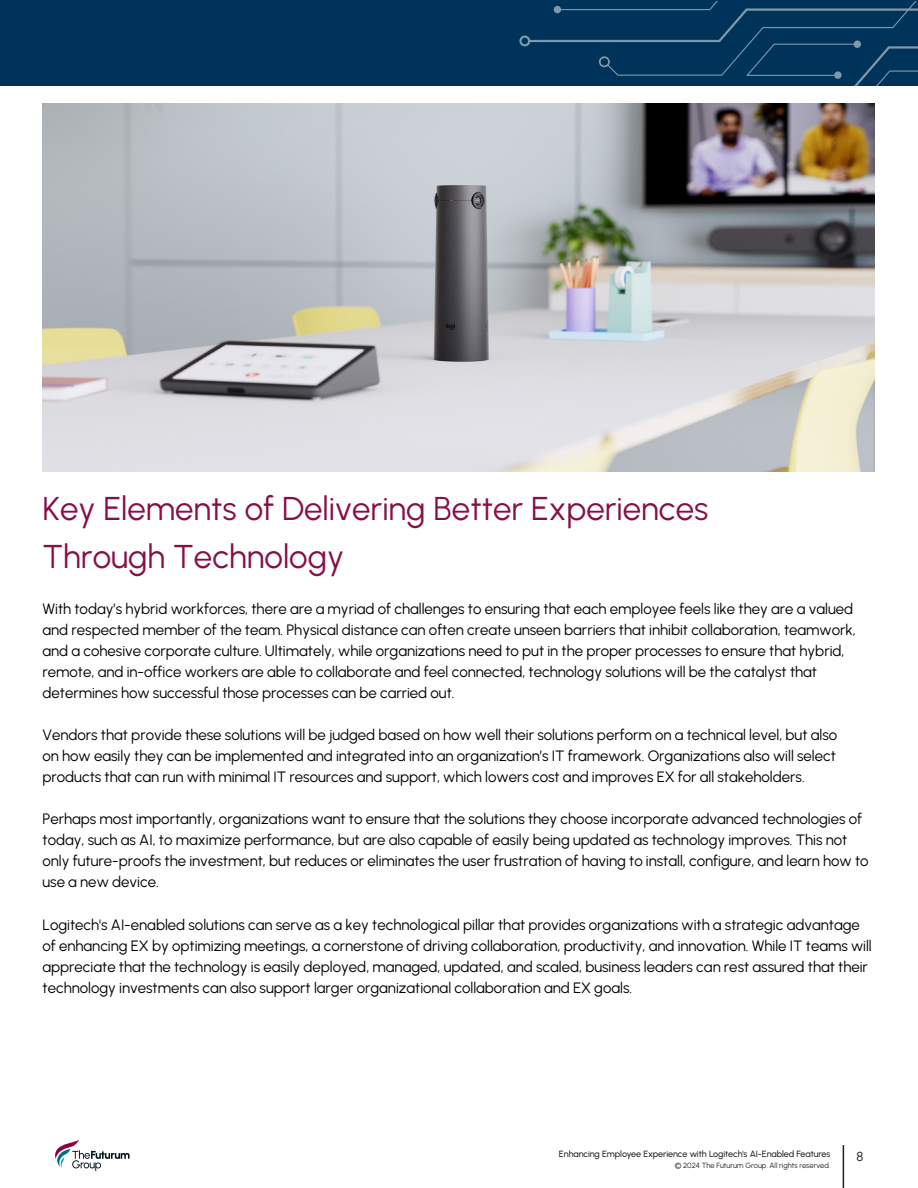
<style>
.page{position:relative;width:918px;height:1188px;background:#fff}
.page>*{position:absolute;margin:0;border:0;box-sizing:border-box;transform-origin:0 0}
.WH_Introduction_Header{font:33px/48px "Urbanist";color:#880e46}
.footnote{font:15px/21px "Urbanist";color:#000001}
.t1{font:13.05px "Urbanist";color:#231f20}
.t2{font:500 9px "Urbanist";letter-spacing:-.01em;color:#231f20}
.t3{font:7.5px "Urbanist";color:#231f20}
</style>
<div class="page">
<div style="left:0;top:0;width:918px;height:85px;background:#003359"></div>
<svg style="left:519px;top:2px;width:399px;height:84px"></svg>
<svg style="left:55px;top:1140px;width:75px;height:31px"></svg>
<hr style="left:843px;top:1145px;width:1px;height:43px;background:#231f20">
<img style="left:43px;top:103px;width:832px;height:369px">
<p class="WH_Introduction_Header" style="left:43px;top:484px;width:667px">Key Elements of Delivering Better Experiences<br>Through Technology</p>
<p class="footnote" style="left:43px;top:598px;width:815px">With today’s hybrid workforces, there are a myriad of challenges to ensuring that each employee feels like they are a valued and respected member of the team. Physical distance can often create unseen barriers that inhibit collaboration, teamwork, and a cohesive corporate culture. Ultimately, while organizations need to put in the proper processes to ensure that hybrid, remote, and in-office workers are able to collaborate and feel connected, technology solutions will be the catalyst that determines how successful those processes can be carried out.</p>
<p class="footnote" style="left:43px;top:724px;width:796px;text-align:justify">Vendors that provide these solutions will be judged based on how well their solutions perform on a technical level, but also on how easily they can be implemented and integrated into an organization’s IT framework. Organizations also will select products that can run with minimal IT resources and support, which lowers cost and improves EX for all stakeholders.</p>
<p class="footnote" style="left:43px;top:808px;width:828px">Perhaps most importantly, organizations want to ensure that the solutions they choose incorporate advanced technologies of today, such as AI, to maximize performance, but are also capable of easily being updated as technology improves. This not only future-proofs the investment, but reduces or eliminates the user frustration of having to install, configure, and learn how to use a new device.</p>
<p class="footnote" style="left:43px;top:913px;width:831px">Logitech's AI-enabled solutions can serve as a key technological pillar that provides organizations with a strategic advantage of enhancing EX by optimizing meetings, a cornerstone of driving collaboration, productivity, and innovation. While IT teams will appreciate that the technology is easily deployed, managed, updated, and scaled, business leaders can rest assured that their technology investments can also support larger organizational collaboration and EX goals.</p>
<p class="t2" style="left:559px;top:1148px;width:273px">Enhancing Employee Experience with Logitech's AI-Enabled Features</p>
<p class="t1" style="left:856px;top:1148px;width:8px">8</p>
<p class="t3" style="left:675px;top:1160px;width:157px">© 2024 The Futurum Group. All rights reserved.</p>
</div>
